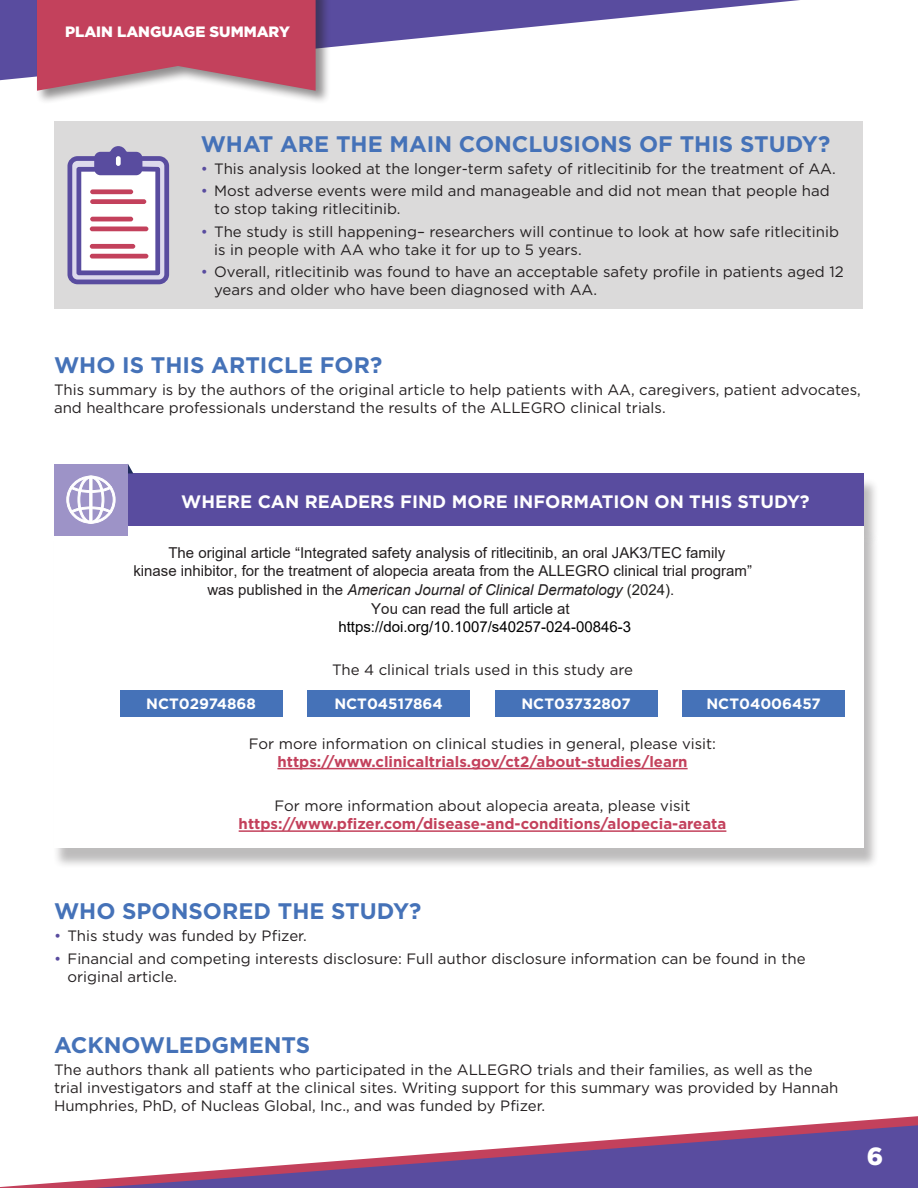
<style>
.page{position:relative;width:918px;height:1188px;background:#fff}
.page>*{position:absolute;margin:0;border:0;box-sizing:border-box;transform-origin:0 0}
.t1{font:900 24.9px "Gotham";color:#fff}
.H2_Subhead{font:700 22.5px "Gotham";color:#4572b8}
.More_Info_Body_Copy{font:700 18px "Gotham";color:#fff}
.Text_no_bullets{font:15px/18px "Gotham";color:#231f20}
.Text_no_bullets-2{font:15px "Arial";color:#231f20}
.Text_no_bullets-3{font:700 15px "Gotham";color:#c3415c}
.Text_no_bullets-4{font:italic 15px "Arial";color:#231f20}
.Text_no_bullets-5{font:700 15px "Gotham";color:#fff}
.Text_no_bullets-6{font:15px "Arial";color:#000}
.t2{font:15px "Gotham";color:#fff}
.t3{font:900 15px "Gotham";color:#fff}
.s1{color:#594c9f}
.s2{font-style:normal}
.s3{color:#21211f}
.s4{font-style:normal;color:#21211f}
</style>
<div class="page">
<svg style="left:818px;top:1116px;width:100px;height:8px"></svg>
<svg style="left:0;top:0;width:800px;height:81px"></svg>
<div style="left:35px;top:0;width:296px;height:105px;background:#231f20;opacity:.5"></div>
<svg style="left:37px;top:0;width:279px;height:91px"></svg>
<svg style="left:0;top:1124px;width:918px;height:64px"></svg>
<div style="left:54px;top:122px;width:808px;height:187px;background:#dbdada"></div>
<svg style="left:67px;top:146px;width:102px;height:138px"></svg>
<div style="left:90px;top:189px;width:43px;height:5px;background:#c3415c;border-radius:2px"></div>
<div style="left:90px;top:199px;width:56px;height:5px;background:#c3415c;border-radius:2px"></div>
<hr style="left:90px;top:217px;width:43px;height:4px;background:#c3415c;border-radius:2px">
<hr style="left:90px;top:227px;width:58px;height:4px;background:#c3415c;border-radius:2px">
<div style="left:90px;top:244px;width:45px;height:5px;background:#c3415c;border-radius:2px"></div>
<div style="left:90px;top:254px;width:58px;height:5px;background:#c3415c;border-radius:2px"></div>
<div style="left:116px;top:156px;width:5px;height:10px;background:#fff;border-radius:2px"></div>
<div style="left:54px;top:473px;width:810px;height:53px;background:#594c9f"></div>
<div style="left:53px;top:531px;width:826px;height:338px;background:#231f20;opacity:.3"></div>
<div style="left:54px;top:526px;width:810px;height:322px;background:#fff"></div>
<div style="left:120px;top:690px;width:163px;height:27px;background:#4572b8"></div>
<div style="left:307px;top:690px;width:163px;height:27px;background:#4572b8"></div>
<div style="left:495px;top:691px;width:163px;height:26px;background:#4572b8"></div>
<div style="left:682px;top:691px;width:163px;height:26px;background:#4572b8"></div>
<svg style="left:128px;top:464px;width:5px;height:9px"></svg>
<div style="left:54px;top:464px;width:74px;height:72px;background:#9d93c7"></div>
<svg style="left:67px;top:476px;width:48px;height:47px"></svg>
<div style="left:90px;top:476px;width:2px;height:47px;border:1px solid #fff"></div>
<hr style="left:277px;top:768px;width:411px;height:1px;background:#c3415c">
<hr style="left:239px;top:830px;width:487px;height:2px;background:#c3415c">
<p class="t3" style="left:65px;top:23px;width:226px">PLAIN LANGUAGE SUMMARY</p>
<p class="t2" style="left:51px;top:33px;width:227px">PLAIN LANGUAGE SUMMARY</p>
<p class="H2_Subhead" style="left:201px;top:131px;width:631px">WHAT ARE THE MAIN CONCLUSIONS OF THIS STUDY?</p>
<p class="Text_no_bullets" style="left:201px;top:160px;width:636px"><span class="s1">•</span> This analysis looked at the longer-term safety of ritlecitinib for the treatment of AA.</p>
<p class="Text_no_bullets" style="left:214px;top:182px;width:617px;text-indent:-14px"><span class="s1">•</span> Most adverse events were mild and manageable and did not mean that people had to stop taking ritlecitinib.</p>
<p class="Text_no_bullets" style="left:214px;top:222px;width:626px;text-indent:-14px"><span class="s1">•</span> The study is still happening– researchers will continue to look at how safe ritlecitinib is in people with AA who take it for up to 5 years.</p>
<p class="Text_no_bullets" style="left:214px;top:262px;width:631px;text-indent:-14px"><span class="s1">•</span> Overall, ritlecitinib was found to have an acceptable safety profile in patients aged 12 years and older who have been diagnosed with AA.</p>
<p class="H2_Subhead" style="left:54px;top:352px;width:330px">WHO IS THIS ARTICLE FOR?</p>
<p class="Text_no_bullets" style="left:54px;top:380px;width:808px">This summary is by the authors of the original article to help patients with AA, caregivers, patient advocates, and healthcare professionals understand the results of the ALLEGRO clinical trials.</p>
<p class="More_Info_Body_Copy" style="left:181px;top:491px;width:630px">WHERE CAN READERS FIND MORE INFORMATION ON THIS STUDY?</p>
<p class="Text_no_bullets-2" style="left:168px;top:542px;width:558px">The original article “Integrated safety analysis of ritlecitinib, an oral JAK3/TEC family</p>
<p class="Text_no_bullets-2" style="left:133px;top:561px;width:620px">kinase inhibitor, for the treatment of alopecia areata from the ALLEGRO clinical trial program”</p>
<p class="Text_no_bullets-4" style="left:207px;top:580px;width:468px"><span class="s2">was published in the</span> American Journal <span class="s3">of</span> Clinical Dermatology <span class="s4">(2024)</span><span class="s2">.</span></p>
<p class="Text_no_bullets-2" style="left:371px;top:598px;width:200px">You can read the full article at</p>
<p class="Text_no_bullets-6" style="left:338px;top:617px;width:294px">https://doi.org/10.1007/s40257-024-00846-3</p>
<p class="Text_no_bullets" style="left:332px;top:660px;width:302px">The 4 clinical trials used in this study are</p>
<p class="Text_no_bullets-5" style="left:146px;top:695px;width:111px">NCT02974868</p>
<p class="Text_no_bullets-5" style="left:334px;top:695px;width:110px">NCT04517864</p>
<p class="Text_no_bullets-5" style="left:521px;top:695px;width:111px">NCT03732807</p>
<p class="Text_no_bullets-5" style="left:706px;top:695px;width:116px">NCT04006457</p>
<p class="Text_no_bullets" style="left:249px;top:734px;width:469px">For more information on clinical studies in general, please visit:</p>
<p class="Text_no_bullets-3" style="left:277px;top:753px;width:412px">https://www.clinicaltrials.gov/ct2/about-studies/learn</p>
<p class="Text_no_bullets" style="left:275px;top:797px;width:417px">For more information about alopecia areata, please visit</p>
<p class="Text_no_bullets-3" style="left:239px;top:815px;width:489px">https://www.pfizer.com/disease-and-conditions/alopecia-areata</p>
<p class="H2_Subhead" style="left:54px;top:898px;width:369px">WHO SPONSORED THE STUDY?</p>
<p class="Text_no_bullets" style="left:54px;top:927px;width:254px"><span class="s1">•</span> This study was funded by Pfizer.</p>
<p class="Text_no_bullets" style="left:68px;top:949px;width:740px;text-indent:-14px"><span class="s1">•</span> Financial and competing interests disclosure: Full author disclosure information can be found in the original article.</p>
<p class="H2_Subhead" style="left:54px;top:1032px;width:258px">ACKNOWLEDGMENTS</p>
<p class="Text_no_bullets" style="left:54px;top:1061px;width:786px">The authors thank all patients who participated in the ALLEGRO trials and their families, as well as the trial investigators and staff at the clinical sites. Writing support for this summary was provided by Hannah<br>Humphries, PhD, of Nucleas Global, Inc., and was funded by Pfizer.</p>
<h1 class="t1" style="left:867px;top:1142px;width:18px">6</h1>
</div>
